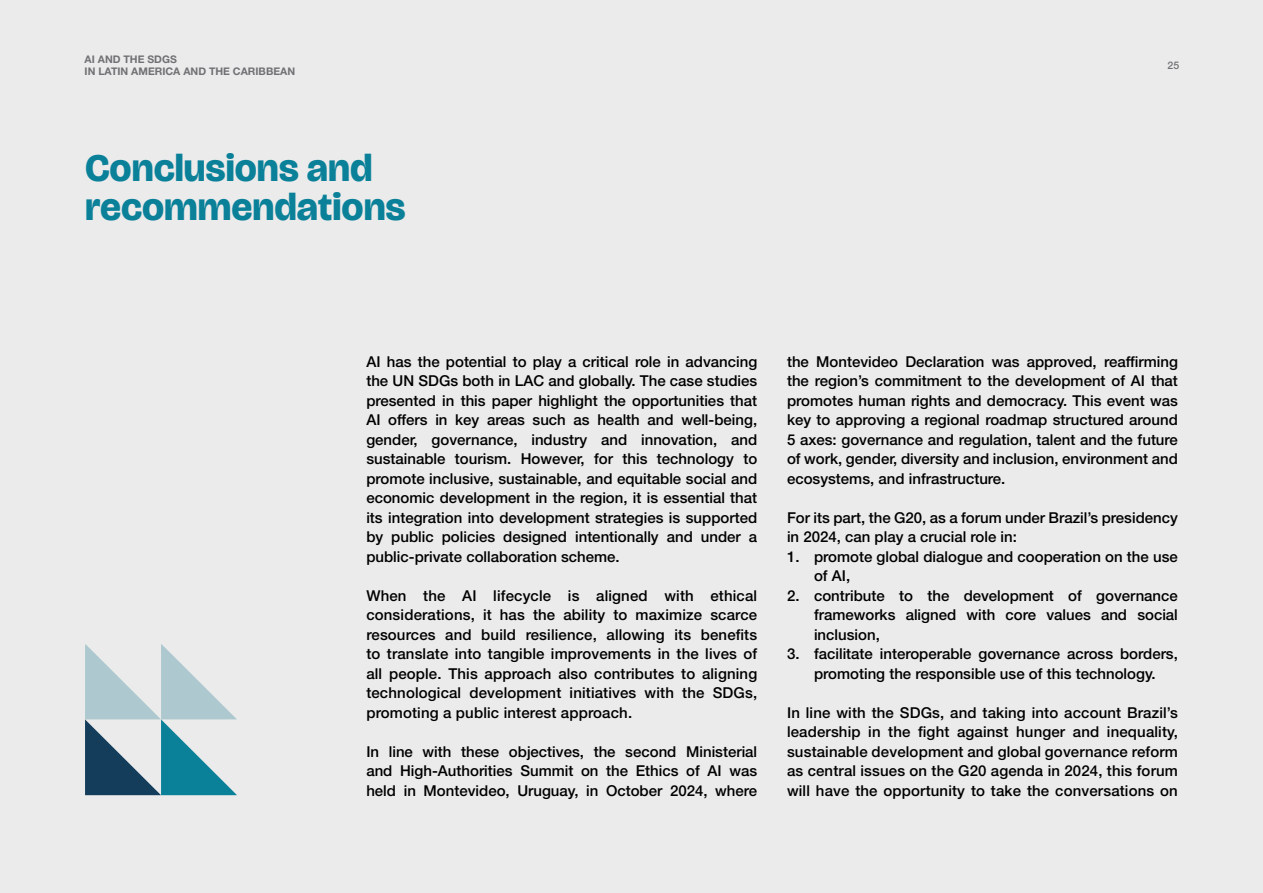
<style>
.page{position:relative;width:1263px;height:893px;background:#ebebeb}
.page>*{position:absolute;margin:0;border:0;box-sizing:border-box;transform-origin:0 0}
.t1{font:800 39px/39px "Bricolage Grotesque 96 pt";color:#0a8099}
.t2{font:500 15px/19.5px "Helvetica Neue LT Std";color:#000;text-align:justify}
.t3{font:700 10.5px/12px "Helvetica Neue LT Std";color:#717074}
.t4{font:500 10.5px "Helvetica Neue LT Std";color:#717074}
</style>
<div class="page">
<svg style="left:85px;top:644px;width:152px;height:151px"></svg>
<p class="t3" style="left:85px;top:53px;width:212px">AI AND THE SDGS<br>IN LATIN AMERICA AND THE CARIBBEAN</p>
<h1 class="t1" style="left:85px;top:147px;width:322px">Conclusions and recommendations</h1>
<p class="t4" style="left:1167px;top:59px;width:13px">25</p>
<p class="t2" style="left:366px;top:352px;width:392px">AI has the potential to play a critical role in advancing the UN SDGs both in LAC and globally. The case studies presented in this paper highlight the opportunities that AI offers in key areas such as health and well-being, gender, governance, industry and innovation, and sustainable tourism. However, for this technology to promote inclusive, sustainable, and equitable social and economic development in the region, it is essential that its integration into development strategies is supported by public policies designed intentionally and under a public-private collaboration scheme.</p>
<p class="t2" style="left:366px;top:586px;width:392px">When the AI lifecycle is aligned with ethical considerations, it has the ability to maximize scarce resources and build resilience, allowing its benefits to translate into tangible improvements in the lives of all people. This approach also contributes to aligning technological development initiatives with the SDGs, promoting a public interest approach.</p>
<p class="t2" style="left:366px;top:742px;width:392px">In line with these objectives, the second Ministerial and High-Authorities Summit on the Ethics of AI was held in Montevideo, Uruguay, in October 2024, where</p>
<p class="t2" style="left:787px;top:352px;width:392px">the Montevideo Declaration was approved, reaffirming the region’s commitment to the development of AI that promotes human rights and democracy. This event was key to approving a regional roadmap structured around 5 axes: governance and regulation, talent and the future of work, gender, diversity and inclusion, environment and ecosystems, and infrastructure.</p>
<p class="t2" style="left:787px;top:508px;width:392px">For its part, the G20, as a forum under Brazil’s presidency in 2024, can play a crucial role in:</p>
<p class="t2" style="left:814px;top:547px;width:365px;text-indent:-27px">1. promote global dialogue and cooperation on the use of AI,</p>
<p class="t2" style="left:814px;top:586px;width:365px;text-indent:-27px">2. contribute to the development of governance frameworks aligned with core values and social inclusion,</p>
<p class="t2" style="left:787px;top:644px;width:392px;text-align:center">3. facilitate interoperable governance across borders, promoting the responsible use of this technology.</p>
<p class="t2" style="left:787px;top:703px;width:392px">In line with the SDGs, and taking into account Brazil’s leadership in the fight against hunger and inequality, sustainable development and global governance reform as central issues on the G20 agenda in 2024, this forum will have the opportunity to take the conversations on</p>
</div>
